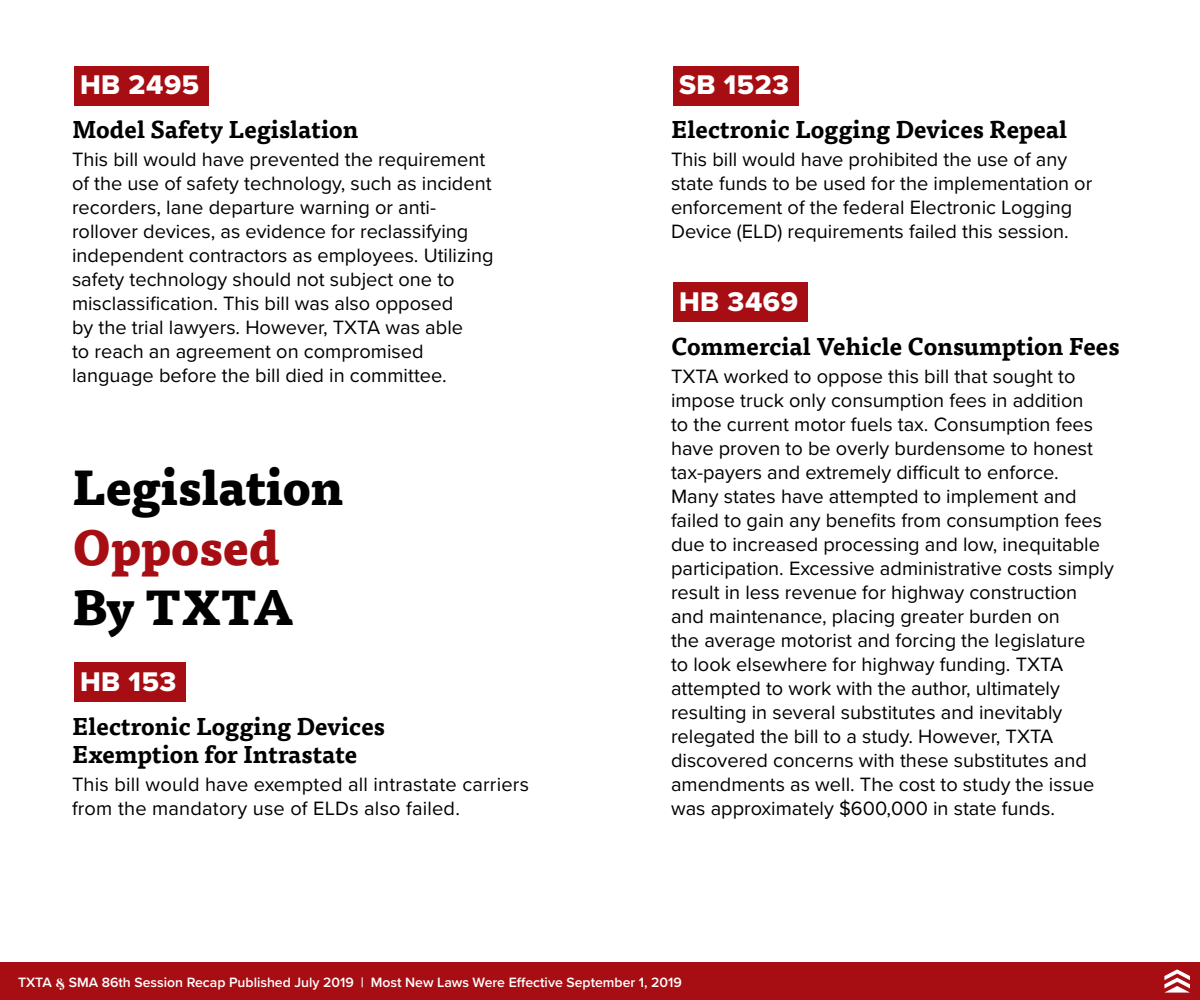
<style>
.page{position:relative;width:1200px;height:1000px;background:#fff}
.page>*{position:absolute;margin:0;border:0;box-sizing:border-box;transform-origin:0 0}
.t1{font:800 48px "Tisa Pro";color:#000}
.t2{font:800 48px "Tisa Pro";color:#a70e13}
.t3{font:28px "Proxima Nova Extrabld";letter-spacing:.02em;color:#fff}
.t4{font:700 24px/28px "Tisa Pro";color:#000}
.t5{font:20px/24px "Proxima Nova";color:#000}
.t6{font:600 14px "Proxima Nova";color:#fff}
.s1{font-family:"Abril Fatface";font-weight:400;font-size:12px}
</style>
<div class="page">
<div style="left:74px;top:66px;width:135px;height:40px;background:#a70e13"></div>
<div style="left:74px;top:662px;width:112px;height:40px;background:#a70e13"></div>
<div style="left:673px;top:66px;width:126px;height:40px;background:#a70e13"></div>
<div style="left:673px;top:282px;width:134px;height:40px;background:#a70e13"></div>
<div style="left:0;top:962px;width:1200px;height:38px;background:#a70e13"></div>
<svg style="left:1164px;top:969px;width:26px;height:24px"></svg>
<h2 class="t3" style="left:80px;top:64px;width:121px">HB 2495</h2>
<p class="t4" style="left:72px;top:114px;width:288px">Model Safety Legislation</p>
<p class="t5" style="left:72px;top:147px;width:423px">This bill would have prevented the requirement of the use of safety technology, such as incident recorders, lane departure warning or anti&shy;rollover devices, as evidence for reclassifying independent contractors as employees. Utilizing safety technology should not subject one to misclassification. This bill was also opposed<br>by the trial lawyers. However, TXTA was able<br>to reach an agreement on compromised language before the bill died in committee.</p>
<h1 class="t1" style="left:72px;top:448px;width:273px">Legislation</h1>
<h1 class="t2" style="left:72px;top:508px;width:209px">Opposed</h1>
<h1 class="t1" style="left:72px;top:568px;width:224px">By TXTA</h1>
<h2 class="t3" style="left:80px;top:660px;width:98px">HB 153</h2>
<p class="t4" style="left:72px;top:711px;width:315px">Electronic Logging Devices<br>Exemption for Intrastate</p>
<p class="t5" style="left:72px;top:771px;width:459px">This bill would have exempted all intrastate carriers from the mandatory use of ELDs also failed.</p>
<h2 class="t3" style="left:679px;top:64px;width:112px">SB 1523</h2>
<p class="t4" style="left:671px;top:114px;width:398px">Electronic Logging Devices Repeal</p>
<p class="t5" style="left:671px;top:147px;width:423px">This bill would have prohibited the use of any state funds to be used for the implementation or enforcement of the federal Electronic Logging Device (ELD) requirements failed this session.</p>
<h2 class="t3" style="left:679px;top:280px;width:120px">HB 3469</h2>
<p class="t4" style="left:671px;top:331px;width:450px">Commercial Vehicle Consumption Fees</p>
<p class="t5" style="left:671px;top:363px;width:444px">TXTA worked to oppose this bill that sought to impose truck only consumption fees in addition<br>to the current motor fuels tax. Consumption fees have proven to be overly burdensome to honest tax-payers and extremely difficult to enforce.<br>Many states have attempted to implement and failed to gain any benefits from consumption fees due to increased processing and low, inequitable participation. Excessive administrative costs simply result in less revenue for highway construction and maintenance, placing greater burden on<br>the average motorist and forcing the legislature<br>to look elsewhere for highway funding. TXTA attempted to work with the author, ultimately resulting in several substitutes and inevitably relegated the bill to a study. However, TXTA discovered concerns with these substitutes and amendments as well. The cost to study the issue was approximately $600,000 in state funds.</p>
<p class="t6" style="left:18px;top:971px;width:665px">TXTA <span class="s1">&amp;</span> SMA 86th Session Recap Published July 2019 | Most New Laws Were Effective September 1, 2019</p>
</div>
